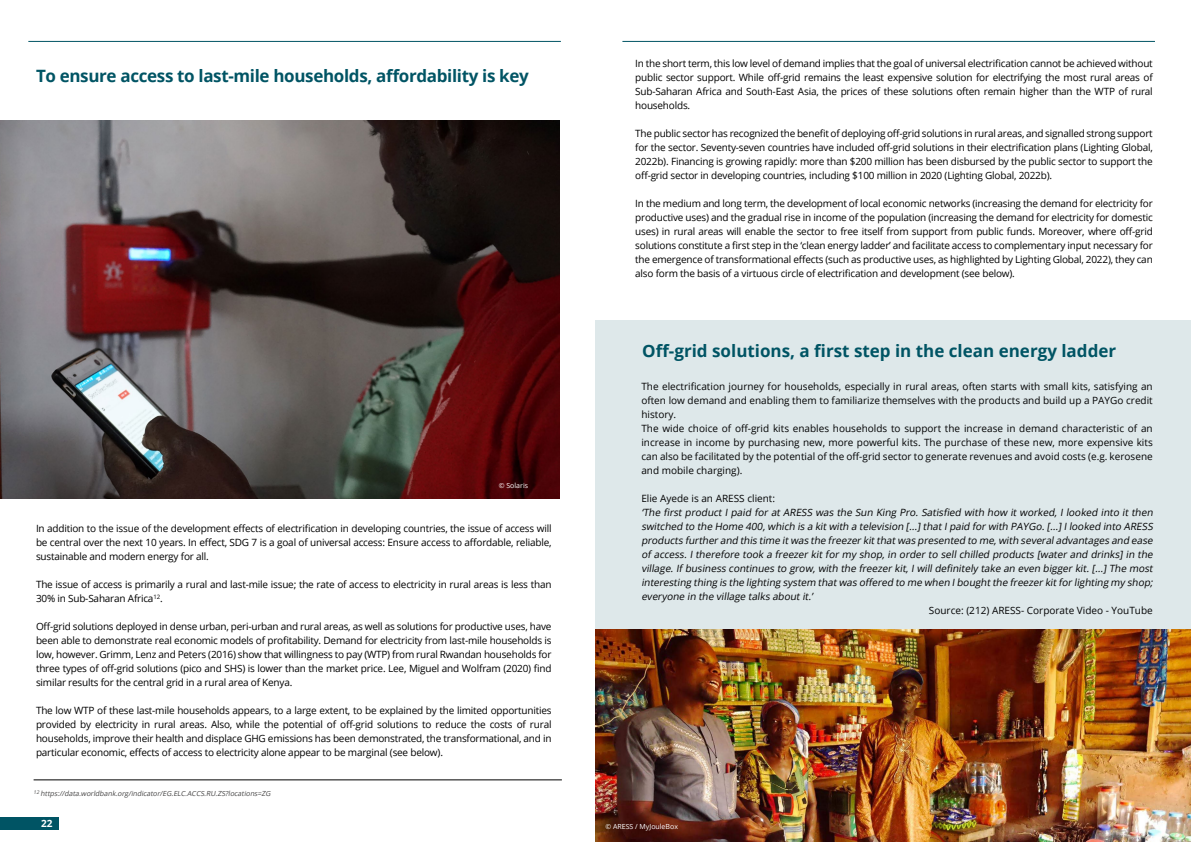
<style>
.page{position:relative;width:1191px;height:842px;background:#fff}
.page>*{position:absolute;margin:0;border:0;box-sizing:border-box;transform-origin:0 0}
.t1{font:700 17px "Open Sans";letter-spacing:-.02em;color:#005464}
.t2{font:700 17px "Open Sans";color:#005464}
.t3{font:10px/14px "Open Sans";letter-spacing:-.02em;color:#000;text-align:justify}
.t4{font:italic 10px/14px "Open Sans";color:#020203;text-align:justify}
.t5{font:10px/14px "Open Sans";color:#020203}
.t6{font:700 10px "Open Sans";color:#fff}
.t7{font:italic 7px "Open Sans";color:#454444}
.t8{font:7px "Open Sans";color:#fff}
</style>
<div class="page">
<div style="left:0;top:817px;width:59px;height:13px;background:#005464"></div>
<hr style="left:28px;top:41px;width:533px;height:1px;background:#005464">
<hr style="left:622px;top:41px;width:533px;height:1px;background:#005464">
<img style="left:0;top:120px;width:559px;height:379px">
<div style="left:595px;top:320px;width:596px;height:415px;background:#dee8ea"></div>
<img style="left:595px;top:629px;width:596px;height:213px">
<hr style="left:34px;top:780px;width:528px;height:1px;background:#000">
<h1 class="t1" style="left:36px;top:63px;width:494px">To ensure access to last-mile households, affordability is key</h1>
<p class="t8" style="left:499px;top:481px;width:31px">© Solaris</p>
<p class="t3" style="left:36px;top:521px;width:517px">In addition to the issue of the development effects of electrification in developing countries, the issue of access will be central over the next 10 years. In effect, SDG 7 is a goal of universal access: Ensure access to affordable, reliable, sustainable and modern energy for all.</p>
<p class="t3" style="left:36px;top:577px;width:517px">The issue of access is primarily a rural and last-mile issue; the rate of access to electricity in rural areas is less than<br>30% in Sub-Saharan Africa<sup>12</sup>.</p>
<p class="t3" style="left:36px;top:619px;width:517px">Off-grid solutions deployed in dense urban, peri-urban and rural areas, as well as solutions for productive uses, have been able to demonstrate real economic models of profitability. Demand for electricity from last-mile households is low, however. Grimm, Lenz and Peters (2016) show that willingness to pay (WTP) from rural Rwandan households for three types of off-grid solutions (pico and SHS) is lower than the market price. Lee, Miguel and Wolfram (2020) find similar results for the central grid in a rural area of Kenya.</p>
<p class="t3" style="left:36px;top:703px;width:517px">The low WTP of these last-mile households appears, to a large extent, to be explained by the limited opportunities provided by electricity in rural areas. Also, while the potential of off-grid solutions to reduce the costs of rural households, improve their health and displace GHG emissions has been demonstrated, the transformational, and in particular economic, effects of access to electricity alone appear to be marginal (see below).</p>
<p class="t7" style="left:34px;top:788px;width:240px"><sup>12</sup> https://data.worldbank.org/indicator/EG.ELC.ACCS.RU.ZS?locations=ZG</p>
<p class="t6" style="left:41px;top:817px;width:13px">22</p>
<p class="t3" style="left:635px;top:57px;width:519px">In the short term, this low level of demand implies that the goal of universal electrification cannot be achieved without public sector support. While off-grid remains the least expensive solution for electrifying the most rural areas of Sub-Saharan Africa and South-East Asia, the prices of these solutions often remain higher than the WTP of rural households.</p>
<p class="t3" style="left:635px;top:127px;width:519px">The public sector has recognized the benefit of deploying off-grid solutions in rural areas, and signalled strong support for the sector. Seventy-seven countries have included off-grid solutions in their electrification plans (Lighting Global, 2022b). Financing is growing rapidly: more than $200 million has been disbursed by the public sector to support the off-grid sector in developing countries, including $100 million in 2020 (Lighting Global, 2022b).</p>
<p class="t3" style="left:635px;top:197px;width:519px">In the medium and long term, the development of local economic networks (increasing the demand for electricity for productive uses) and the gradual rise in income of the population (increasing the demand for electricity for domestic uses) in rural areas will enable the sector to free itself from support from public funds. Moreover, where off-grid solutions constitute a first step in the ‘clean energy ladder’ and facilitate access to complementary input necessary for the emergence of transformational effects (such as productive uses, as highlighted by Lighting Global, 2022), they can also form the basis of a virtuous circle of electrification and development (see below).</p>
<h1 class="t2" style="left:642px;top:339px;width:475px">Off-grid solutions, a first step in the clean energy ladder</h1>
<p class="t5" style="left:641px;top:379px;width:513px">The electrification journey for households, especially in rural areas, often starts with small kits, satisfying an often low demand and enabling them to familiarize themselves with the products and build up a PAYGo credit history.<br>The wide choice of off-grid kits enables households to support the increase in demand characteristic of an increase in income by purchasing new, more powerful kits. The purchase of these new, more expensive kits can also be facilitated by the potential of the off-grid sector to generate revenues and avoid costs (e.g. kerosene and mobile charging).</p>
<p class="t5" style="left:641px;top:491px;width:135px">Elie Ayede is an ARESS client:</p>
<p class="t4" style="left:641px;top:505px;width:515px">‘The first product I paid for at ARESS was the Sun King Pro. Satisfied with how it worked, I looked into it then switched to the Home 400,which is a kitwith a television [...]thatIpaid for with PAYGo.[...]Ilooked into ARESS products further and this time itwas the freezer kitthatwas presented to me,with severaladvantages and ease of access. I therefore took a freezer kit for my shop, in order to sell chilled products [water and drinks] in the village. If business continues to grow, with the freezer kit, I will definitely take an even bigger kit. [...] The most interesting thing is the lighting system thatwas offered to me when Iboughtthe freezer kitfor lighting my shop; everyone in the village talks aboutit.’</p>
<p class="t5" style="left:929px;top:603px;width:225px">Source: (212) ARESS- Corporate Video - YouTube</p>
<p class="t8" style="left:605px;top:821px;width:74px">© ARESS / MyJouleBox</p>
</div>
